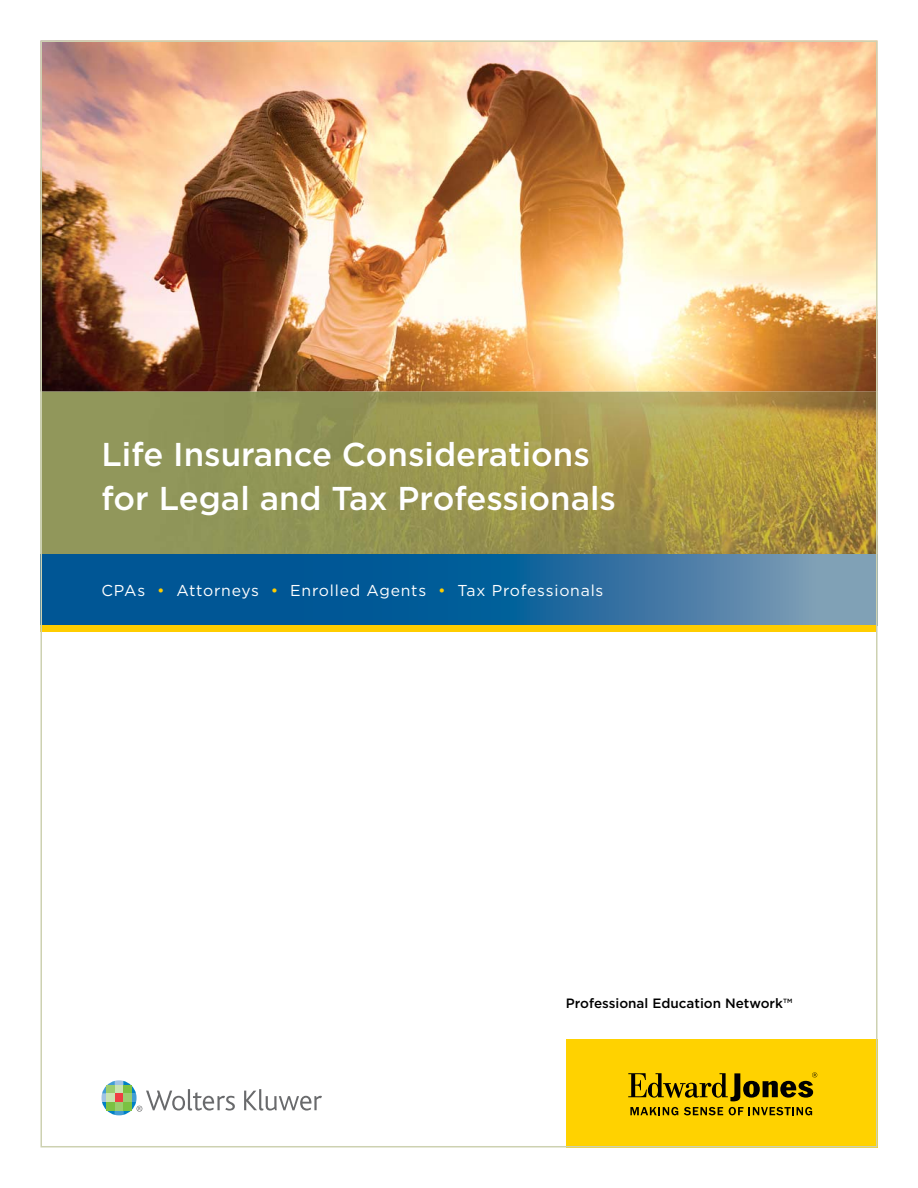
<style>
.page{position:relative;width:918px;height:1188px;background:#fff}
.page>*{position:absolute;margin:0;border:0;box-sizing:border-box;transform-origin:0 0}
.t1{font:500 33px/43.5px "Gotham";color:#fff}
.t2{font:15.75px "Gotham";letter-spacing:.05em;color:#fff}
.t3{font:500 13.5px "Gotham";color:#000}
.s1{color:#ffcd00}
</style>
<div class="page">
<img style="left:40px;top:40px;width:838px;height:1107px">
<p class="t1" style="left:102px;top:435px;width:516px">Life Insurance Considerations for Legal and Tax Professionals</p>
<p class="t2" style="left:102px;top:584px;width:503px">CPAs <span class="s1">•</span> Attorneys <span class="s1">•</span> Enrolled Agents <span class="s1">•</span> Tax Professionals</p>
<p class="t3" style="left:566px;top:998px;width:228px">Professional Education Network<sup>TM</sup></p>
</div>
